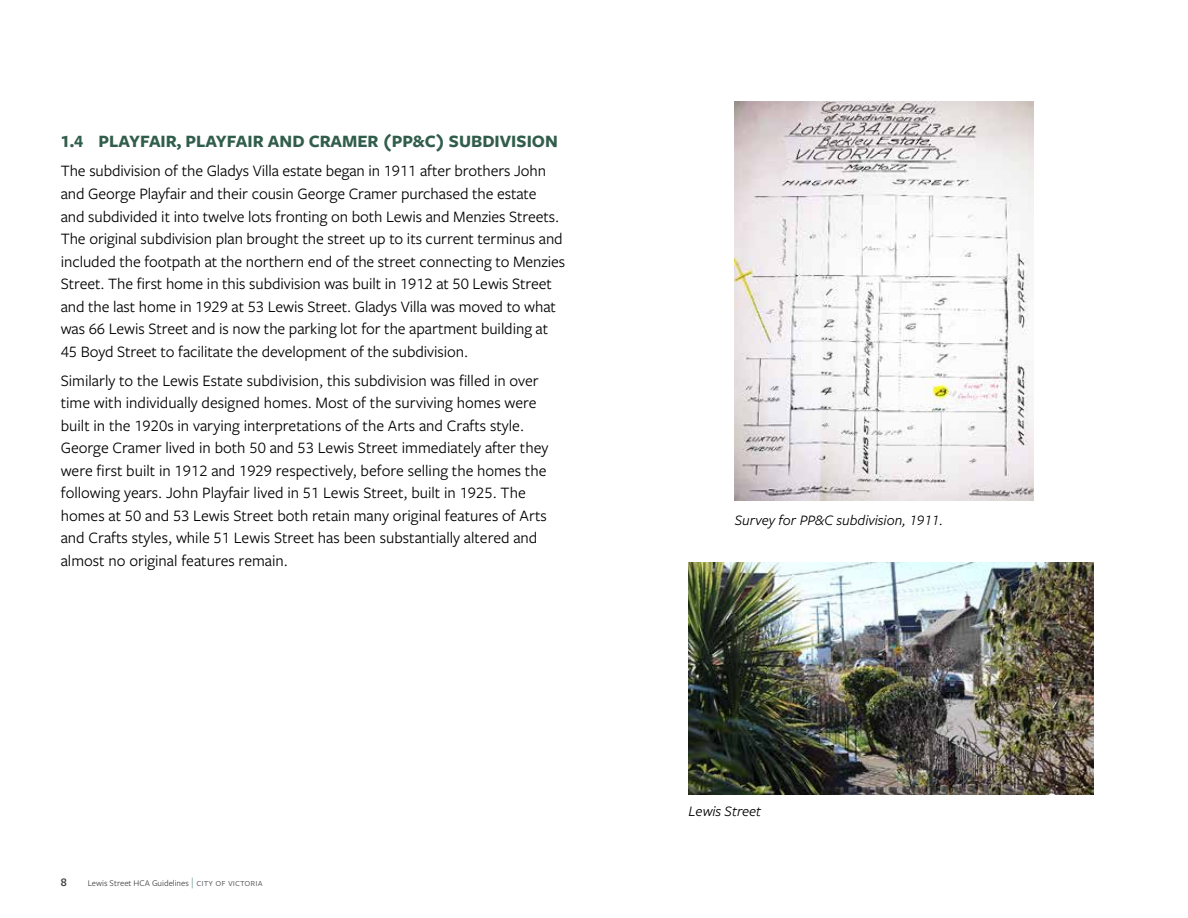
<style>
.page{position:relative;width:1188px;height:918px;background:#fff}
.page>*{position:absolute;margin:0;border:0;box-sizing:border-box;transform-origin:0 0}
.t1{font:700 18px "Freight Sans Pro";color:#315d4c}
.t2{font:16.5px/22.5px "Freight Sans Pro";letter-spacing:-.005em;color:#000}
.t3{font:italic 15px "Freight Sans Pro";color:#000}
.t4{font:600 12px "Freight Sans Pro";color:#414042}
.t5{font:9px "Freight Sans Pro";color:#414042}
.s1{font-weight:300;font-size:12px;color:#52837c}
.s2{font-size:10.5px;color:#58595b}
</style>
<div class="page">
<img style="left:688px;top:563px;width:406px;height:232px">
<img style="left:734px;top:101px;width:300px;height:399px">
<p class="t1" style="left:61px;top:129px;width:499px">1.4 PLAYFAIR, PLAYFAIR AND CRAMER (PP&amp;C) SUBDIVISION</p>
<p class="t2" style="left:61px;top:159px;width:506px">The subdivision of the Gladys Villa estate began in 1911 after brothers John and George Playfair and their cousin George Cramer purchased the estate<br>and subdivided it into twelve lots fronting on both Lewis and Menzies Streets.<br>The original subdivision plan brought the street up to its current terminus and included the footpath at the northern end of the street connecting to Menzies Street. The first home in this subdivision was built in 1912 at 50 Lewis Street and the last home in 1929 at 53 Lewis Street. Gladys Villa was moved to what was 66 Lewis Street and is now the parking lot for the apartment building at 45 Boyd Street to facilitate the development of the subdivision.</p>
<p class="t2" style="left:61px;top:368px;width:489px">Similarly to the Lewis Estate subdivision, this subdivision was filled in over time with individually designed homes. Most of the surviving homes were built in the 1920s in varying interpretations of the Arts and Crafts style.<br>George Cramer lived in both 50 and 53 Lewis Street immediately after they were first built in 1912 and 1929 respectively, before selling the homes the following years. John Playfair lived in 51 Lewis Street, built in 1925. The homes at 50 and 53 Lewis Street both retain many original features of Arts and Crafts styles, while 51 Lewis Street has been substantially altered and almost no original features remain.</p>
<p class="t4" style="left:61px;top:874px;width:7px">8</p>
<p class="t5" style="left:88px;top:877px;width:176px">Lewis Street HCA Guidelines <span class="s1">|</span> <span class="s2">city of victoria</span></p>
<p class="t3" style="left:735px;top:510px;width:210px">Survey for PP&amp;C subdivision, 1911.</p>
<p class="t3" style="left:688px;top:801px;width:74px">Lewis Street</p>
</div>
